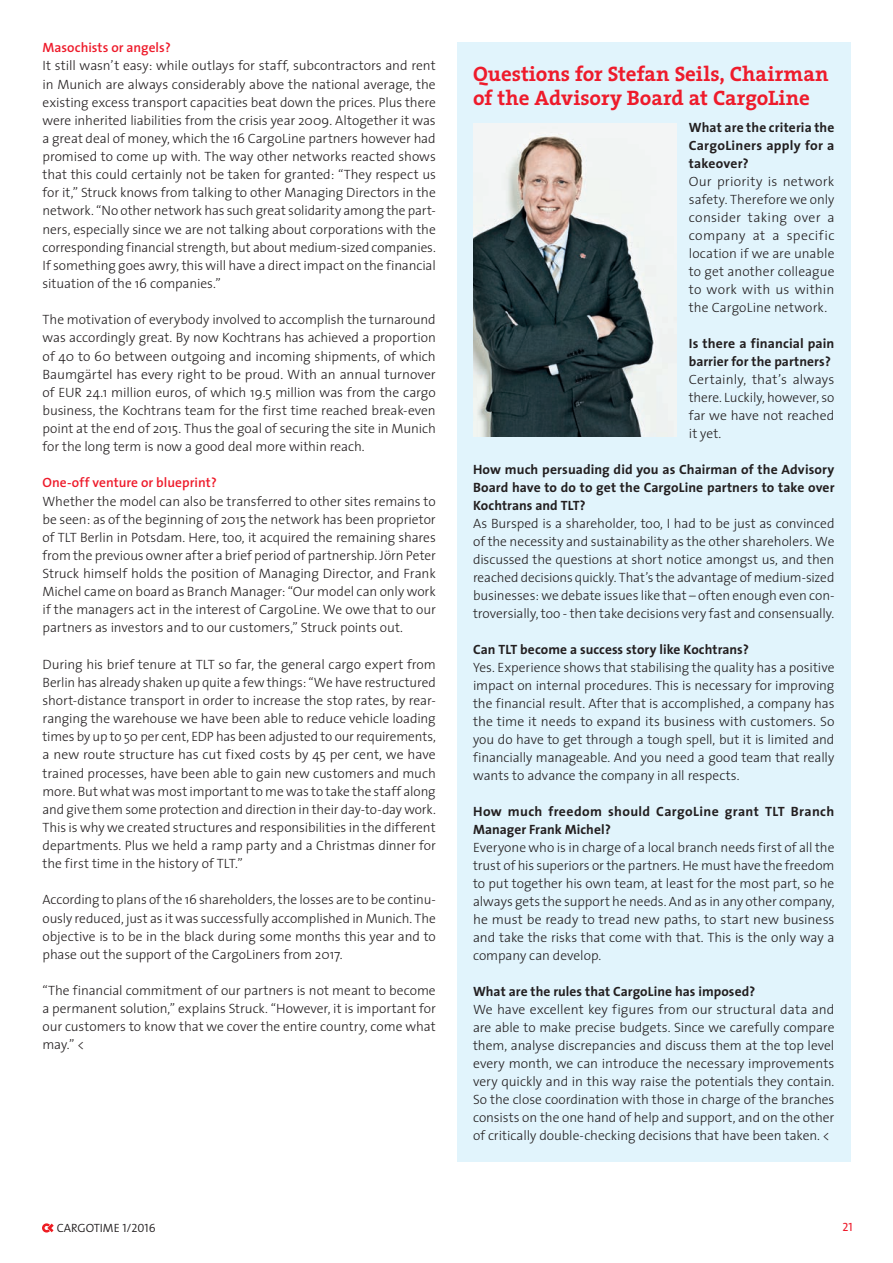
<style>
.page{position:relative;width:893px;height:1263px;background:#fff}
.page>*{position:absolute;margin:0;border:0;box-sizing:border-box;transform-origin:0 0}
.t1{font:700 21px/24px "The Serif";letter-spacing:-.005em;color:#ee1b2b}
.t2{font:300 13.5px/18.1px "The Sans";letter-spacing:-.005em;color:#231f20;text-align:justify}
.t3{font:700 13.5px/18px "The Sans";letter-spacing:.005em;color:#231f20;text-align:justify}
.t4{font:700 13.5px/18px "The Sans";letter-spacing:.025em;color:#231f20}
.t5{font:600 13.5px "The Sans";letter-spacing:.005em;color:#ee1b2b}
.t6{font:12px "The Sans Semi Light Caps";color:#231f20}
.t7{font:12px "The Sans Caps";color:#ee1b2b}
</style>
<div class="page">
<svg style="left:42px;top:1223px;width:12px;height:9px"></svg>
<div style="left:457px;top:43px;width:393px;height:1119px;background:#e1f4fc"></div>
<img style="left:473px;top:123px;width:203px;height:314px">
<p class="t5" style="left:43px;top:36px;width:130px">Masochists or angels?</p>
<p class="t2" style="left:43px;top:56px;width:395px">It still wasn’t easy: while outlays for staff, subcontractors and rent in Munich are always considerably above the national average, the existing excess transport capacities beat down the prices. Plus there were inherited liabilities from the crisis year 2009. Altogether it was a great deal of money, which the 16 CargoLine partners however had promised to come up with. The way other networks reacted shows that this could certainly not be taken for granted: “They respect us for it,” Struck knows from talking to other Managing Directors in the network. “No other network has such great solidarity among the part&shy;ners, especially since we are not talking about corporations with the corresponding financial strength, but about medium-sized companies.<br>If something goes awry, this will have a direct impact on the financial situation of the 16 companies.”</p>
<p class="t2" style="left:43px;top:310px;width:395px">The motivation of everybody involved to accomplish the turnaround was accordingly great. By now Kochtrans has achieved a proportion of 40 to 60 between outgoing and incoming shipments, of which Baumgärtel has every right to be proud. With an annual turnover of EUR 24.1 million euros, of which 19.5 million was from the cargo business, the Kochtrans team for the first time reached break-even point at the end of 2015. Thus the goal of securing the site in Munich for the long term is now a good deal more within reach.</p>
<p class="t5" style="left:43px;top:472px;width:176px">One-off venture or blueprint?</p>
<p class="t2" style="left:43px;top:491px;width:395px">Whether the model can also be transferred to other sites remains to be seen: as of the beginning of 2015 the network has been proprietor of TLT Berlin in Potsdam. Here, too, it acquired the remaining shares from the previous owner after a brief period of partnership. Jörn Peter Struck himself holds the position of Managing Director, and Frank Michel came on board as Branch Manager: “Our model can only work if the managers act in the interest of CargoLine. We owe that to our partners as investors and to our customers,” Struck points out.</p>
<p class="t2" style="left:43px;top:655px;width:395px">During his brief tenure at TLT so far, the general cargo expert from Berlin has already shaken up quite a few things: “We have restructured short-distance transport in order to increase the stop rates, by rear&shy;ranging the warehouse we have been able to reduce vehicle loading times by up to 50 per cent, EDP has been adjusted to our requirements, a new route structure has cut fixed costs by 45 per cent, we have trained processes, have been able to gain new customers and much more. But what was most important to me was to take the staff along and give them some protection and direction in their day-to-day work.<br>This is why we created structures and responsibilities in the different departments. Plus we held a ramp party and a Christmas dinner for the first time in the history of TLT.”</p>
<p class="t2" style="left:43px;top:890px;width:395px">According to plans of the 16 shareholders, the losses are to be continu&shy;ously reduced, just as it was successfully accomplished in Munich. The objective is to be in the black during some months this year and to phase out the support of the CargoLiners from 2017.</p>
<p class="t2" style="left:43px;top:981px;width:395px">“The financial commitment of our partners is not meant to become a permanent solution,” explains Struck. “However, it is important for our customers to know that we cover the entire country, come what may.” &lt;</p>
<h1 class="t1" style="left:473px;top:61px;width:357px">Questions for Stefan Seils, Chairman of the Advisory Board at CargoLine</h1>
<p class="t3" style="left:689px;top:118px;width:147px">What are the criteria the CargoLiners apply for a takeover?</p>
<p class="t2" style="left:689px;top:172px;width:148px">Our priority is network safety. Therefore we only consider taking over a company at a specific location if we are unable to get another colleague to work with us within the CargoLine network.</p>
<p class="t3" style="left:689px;top:334px;width:147px">Is there a financial pain barrier for the partners?</p>
<p class="t2" style="left:689px;top:370px;width:147px">Certainly, that’s always there. Luckily, however, so far we have not reached it yet.</p>
<p class="t3" style="left:473px;top:460px;width:363px">How much persuading did you as Chairman of the Advisory Board have to do to get the CargoLine partners to take over Kochtrans and TLT?</p>
<p class="t2" style="left:473px;top:514px;width:363px">As Bursped is a shareholder, too, I had to be just as convinced of the necessity and sustainability as the other shareholers. We discussed the questions at short notice amongst us, and then reached decisions quickly. That’s the advantage of medium-sized businesses: we debate issues like that – often enough even con&shy;troversially, too - then take decisions very fast and consensually.</p>
<p class="t3" style="left:473px;top:640px;width:277px">Can TLT become a success story like Kochtrans?</p>
<p class="t2" style="left:473px;top:658px;width:363px">Yes. Experience shows that stabilising the quality has a positive impact on internal procedures. This is necessary for improving the financial result. After that is accomplished, a company has the time it needs to expand its business with customers. So you do have to get through a tough spell, but it is limited and financially manageable. And you need a good team that really wants to advance the company in all respects.</p>
<p class="t4" style="left:473px;top:802px;width:363px">How much freedom should CargoLine grant TLT Branch<br>Manager Frank Michel?</p>
<p class="t2" style="left:473px;top:838px;width:363px">Everyone who is in charge of a local branch needs first of all the trust of his superiors or the partners. He must have the freedom to put together his own team, at least for the most part, so he always gets the support he needs. And as in any other company, he must be ready to tread new paths, to start new business and take the risks that come with that. This is the only way a company can develop.</p>
<p class="t3" style="left:473px;top:982px;width:284px">What are the rules that CargoLine has imposed?</p>
<p class="t2" style="left:473px;top:1000px;width:363px">We have excellent key figures from our structural data and are able to make precise budgets. Since we carefully compare them, analyse discrepancies and discuss them at the top level every month, we can introduce the necessary improvements very quickly and in this way raise the potentials they contain.<br>So the close coordination with those in charge of the branches consists on the one hand of help and support, and on the other of critically double-checking decisions that have been taken. &lt;</p>
<p class="t6" style="left:57px;top:1218px;width:100px">CARGOTIME 1/2016</p>
<p class="t7" style="left:842px;top:1217px;width:12px">21</p>
</div>
